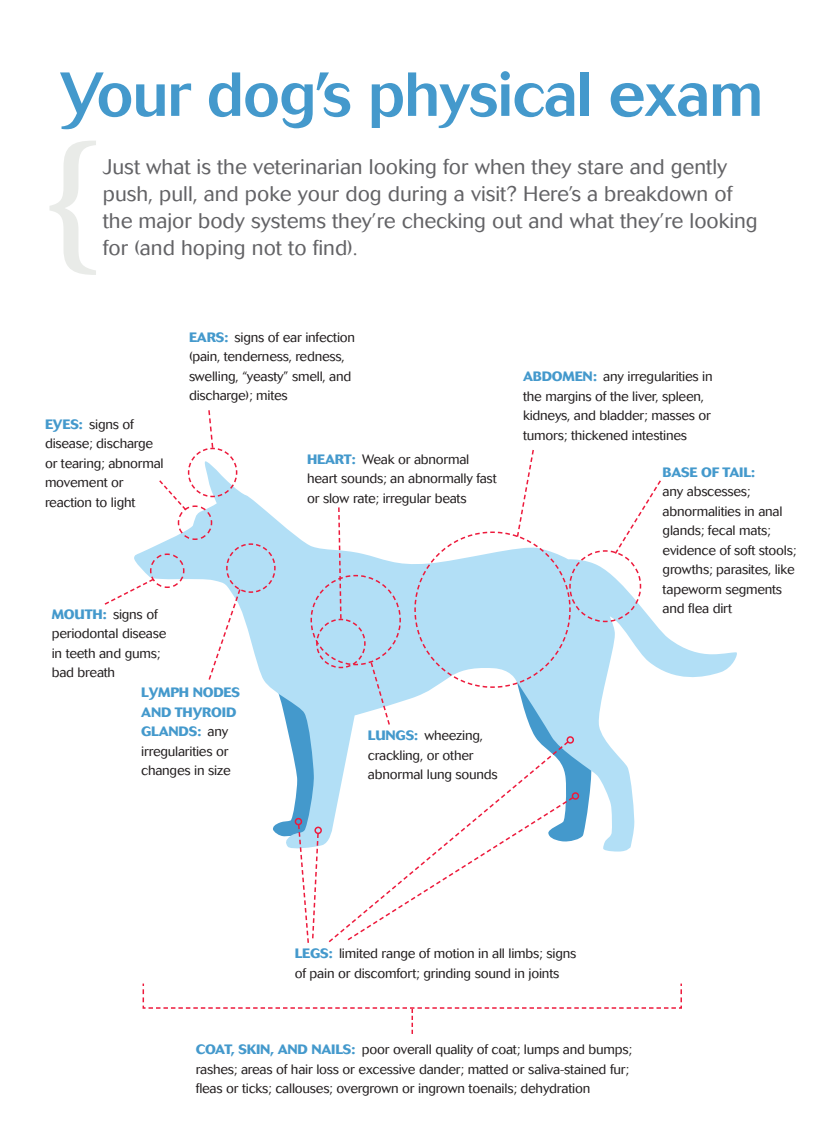
<style>
.page{position:relative;width:837px;height:1134px;background:#fff}
.page>*{position:absolute;margin:0;border:0;box-sizing:border-box;transform-origin:0 0}
.t1{font:500 61.5px "Cosmos";letter-spacing:-.015em;color:#49c}
.t2{font:300 21px/27px "Cosmos";color:#636366}
.t3{font:300 13.5px/19.5px "Cosmos";letter-spacing:-.015em;color:#231f20}
.t4{font:700 13.5px "Cosmos";letter-spacing:-.015em;color:#49c}
.s1{font-weight:700;color:#49c}
</style>
<div class="page">
<svg style="left:662px;top:632px;width:75px;height:45px;fill:#b2dff6"></svg>
<svg style="left:50px;top:141px;width:46px;height:134px"></svg>
<svg style="left:104px;top:410px;width:558px;height:533px"></svg>
<div style="left:572px;top:792px;width:7px;height:8px;border:2px solid #ed1a3c;border-radius:50%"></div>
<svg style="left:142px;top:983px;width:540px;height:51px"></svg>
<h1 class="t1" style="left:60px;top:59px;width:705px">Your dog’s physical exam</h1>
<h2 class="t2" style="left:103px;top:154px;width:656px">Just what is the veterinarian looking for when they stare and gently push, pull, and poke your dog during a visit? Here’s a breakdown of the major body systems they’re checking out and what they’re looking for (and hoping not to find).</h2>
<p class="t3" style="left:45px;top:414px;width:120px"><span class="s1">EYES:</span> signs of disease; discharge or tearing; abnormal movement or reaction to light</p>
<p class="t3" style="left:189px;top:328px;width:168px"><span class="s1">EARS:</span> signs of ear infection (pain, tenderness, redness, swelling, “yeasty” smell, and discharge); mites</p>
<p class="t3" style="left:307px;top:449px;width:191px"><span class="s1">HEART:</span> Weak or abnormal heart sounds; an abnormally fast or slow rate; irregular beats</p>
<p class="t3" style="left:52px;top:604px;width:116px"><span class="s1">MOUTH:</span> signs of periodontal disease in teeth and gums; bad breath</p>
<p class="t3" style="left:141px;top:683px;width:100px"><span class="s1">LYMPH NODES<br>AND THYROID<br>GLANDS:</span> any irregularities or changes in size</p>
<p class="t3" style="left:368px;top:726px;width:131px"><span class="s1">LUNGS:</span> wheezing, crackling, or other abnormal lung sounds</p>
<p class="t3" style="left:523px;top:367px;width:191px"><span class="s1">ABDOMEN:</span> any irregularities in the margins of the liver, spleen, kidneys, and bladder; masses or tumors; thickened intestines</p>
<p class="t4" style="left:663px;top:464px;width:94px">BASE OF TAIL:</p>
<p class="t3" style="left:663px;top:482px;width:135px">any abscesses; abnormalities in anal glands; fecal mats; evidence of soft stools; growths; parasites, like tapeworm segments and flea dirt</p>
<p class="t3" style="left:295px;top:944px;width:283px"><span class="s1">LEGS:</span> limited range of motion in all limbs; signs of pain or discomfort; grinding sound in joints</p>
<p class="t3" style="left:196px;top:1040px;width:438px"><span class="s1">COAT, SKIN, AND NAILS:</span> poor overall quality of coat; lumps and bumps; rashes; areas of hair loss or excessive dander; matted or saliva-stained fur; fleas or ticks; callouses; overgrown or ingrown toenails; dehydration</p>
</div>
